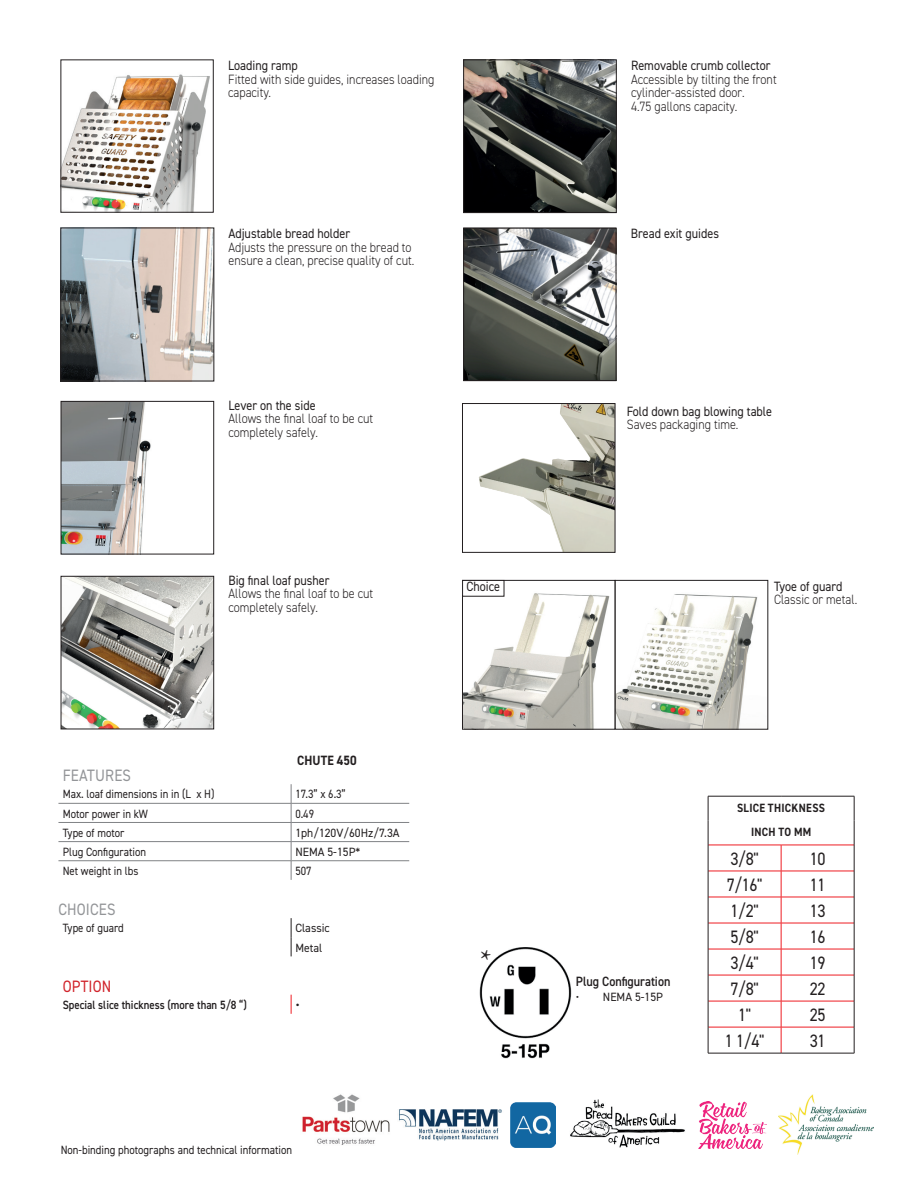
<style>
.page{position:relative;width:918px;height:1188px;background:#fff}
.page>*{position:absolute;margin:0;border:0;box-sizing:border-box;transform-origin:0 0}
.t1{font:28.5px "Minion Pro";color:#231f20}
.t2{font:18px "DIN2014";letter-spacing:-.025em;color:#231f20;scale:.9 1}
.t3{font:16.5px "DIN2014";letter-spacing:.01em;color:#939598;scale:.9 1}
.t4{font:16.5px "DIN2014";letter-spacing:.01em;color:#d1232a;scale:.9 1}
.t5{font:15px "DIN2014";color:#231f20}
.t6{font:300 13.5px/13.5px "DIN2014";color:#231f20;scale:.9 1}
.t7{font:13.5px "DIN2014";color:#231f20;scale:.9 1}
.t8{font:600 13.5px "DIN2014";color:#231f20;scale:.9 1}
.t9{font:700 13.5px "DIN2014";letter-spacing:.01em;color:#231f20;scale:.9 1}
.t10{font:12px "DIN2014";color:#231f20;scale:.9 1}
.t11{font:12px/19.2px "DIN2014";color:#231f20}
.t12{font:600 12px "DIN2014";color:#231f20;scale:.9 1}
.t13{font:700 12px/24.3px "DIN2014";letter-spacing:.025em;color:#231f20;text-align:center;scale:.9 1}
</style>
<div class="page">
<img style="left:464px;top:582px;width:294px;height:145px">
<div style="left:462px;top:580px;width:153px;height:149px;border:1px solid #231f20"></div>
<div style="left:615px;top:580px;width:153px;height:149px;border:1px solid #231f20"></div>
<img style="left:61px;top:59px;width:153px;height:154px">
<svg style="left:61px;top:401px;width:153px;height:153px"></svg>
<img style="left:63px;top:230px;width:149px;height:149px">
<div style="left:61px;top:228px;width:153px;height:153px;border:1px solid #231f20"></div>
<svg style="left:61px;top:576px;width:153px;height:153px"></svg>
<svg style="left:463px;top:59px;width:154px;height:154px"></svg>
<svg style="left:58px;top:784px;width:233px;height:230px"></svg>
<hr style="left:58px;top:803px;width:233px;height:1px;background:#808285">
<hr style="left:58px;top:841px;width:233px;height:1px;background:#808285">
<hr style="left:58px;top:860px;width:233px;height:1px;background:#808285">
<hr style="left:58px;top:822px;width:233px;height:1px;background:#808285">
<svg style="left:291px;top:784px;width:118px;height:230px"></svg>
<hr style="left:291px;top:822px;width:118px;height:1px;background:#808285">
<svg style="left:463px;top:228px;width:153px;height:153px"></svg>
<img style="left:479px;top:405px;width:134px;height:145px">
<div style="left:462px;top:403px;width:153px;height:149px;border:1px solid #231f20"></div>
<img style="left:479px;top:947px;width:93px;height:112px">
<hr style="left:708px;top:845px;width:73px;height:1px;background:#ee1d23">
<hr style="left:781px;top:845px;width:73px;height:1px;background:#ee1d23">
<hr style="left:708px;top:871px;width:73px;height:1px;background:#ee1d23">
<hr style="left:781px;top:871px;width:73px;height:1px;background:#ee1d23">
<hr style="left:708px;top:897px;width:73px;height:1px;background:#ee1d23">
<hr style="left:781px;top:897px;width:73px;height:1px;background:#ee1d23">
<hr style="left:708px;top:923px;width:73px;height:1px;background:#ee1d23">
<hr style="left:781px;top:923px;width:73px;height:1px;background:#ee1d23">
<hr style="left:708px;top:949px;width:73px;height:1px;background:#ee1d23">
<hr style="left:781px;top:949px;width:73px;height:1px;background:#ee1d23">
<hr style="left:708px;top:975px;width:73px;height:1px;background:#ee1d23">
<hr style="left:781px;top:975px;width:73px;height:1px;background:#ee1d23">
<hr style="left:708px;top:1001px;width:73px;height:1px;background:#ee1d23">
<hr style="left:781px;top:1001px;width:73px;height:1px;background:#ee1d23">
<hr style="left:708px;top:1027px;width:73px;height:1px;background:#ee1d23">
<hr style="left:781px;top:1027px;width:73px;height:1px;background:#ee1d23">
<svg style="left:781px;top:845px;width:1px;height:208px"></svg>
<hr style="left:708px;top:796px;width:73px;height:1px;background:#231f20">
<hr style="left:781px;top:796px;width:73px;height:1px;background:#231f20">
<svg style="left:708px;top:796px;width:1px;height:257px"></svg>
<svg style="left:854px;top:796px;width:1px;height:257px"></svg>
<hr style="left:708px;top:1053px;width:73px;height:1px;background:#231f20">
<hr style="left:781px;top:1053px;width:73px;height:1px;background:#231f20">
<img style="left:511px;top:1103px;width:44px;height:44px">
<img style="left:399px;top:1109px;width:103px;height:32px">
<img style="left:778px;top:1095px;width:95px;height:60px">
<img style="left:302px;top:1094px;width:88px;height:51px">
<img style="left:570px;top:1099px;width:115px;height:49px">
<img style="left:698px;top:1101px;width:68px;height:48px">
<div style="left:463px;top:580px;width:41px;height:16px;background:#fff"></div>
<div style="left:462px;top:580px;width:42px;height:16px;border:1px solid #231f20"></div>
<p class="t7" style="left:228px;top:57px;width:79px">Loading ramp</p>
<p class="t6" style="left:228px;top:72px;width:231px">Fitted with side guides, increases loading capacity.</p>
<p class="t7" style="left:631px;top:57px;width:156px">Removable crumb collector</p>
<p class="t6" style="left:631px;top:72px;width:163px">Accessible by tilting the front cylinder-assisted door.<br>4.75 gallons capacity.</p>
<p class="t7" style="left:228px;top:225px;width:137px">Adjustable bread holder</p>
<p class="t6" style="left:228px;top:241px;width:208px">Adjusts the pressure on the bread to ensure a clean, precise quality of cut.</p>
<p class="t7" style="left:631px;top:225px;width:99px">Bread exit guides</p>
<p class="t7" style="left:228px;top:397px;width:98px">Lever on the side</p>
<p class="t6" style="left:228px;top:412px;width:162px">Allows the final loaf to be cut completely safely.</p>
<p class="t7" style="left:627px;top:403px;width:163px">Fold down bag blowing table</p>
<p class="t6" style="left:627px;top:418px;width:126px">Saves packaging time.</p>
<p class="t7" style="left:228px;top:572px;width:114px">Big final loaf pusher</p>
<p class="t6" style="left:228px;top:587px;width:162px">Allows the final loaf to be cut completely safely.</p>
<p class="t7" style="left:466px;top:578px;width:39px">Choice</p>
<p class="t7" style="left:774px;top:578px;width:78px">Tyoe of guard</p>
<p class="t6" style="left:774px;top:593px;width:94px">Classic or metal.</p>
<p class="t9" style="left:297px;top:751px;width:68px">CHUTE 450</p>
<p class="t3" style="left:63px;top:765px;width:77px">FEATURES</p>
<p class="t10" style="left:63px;top:787px;width:170px">Max. loaf dimensions in in (L x H)</p>
<p class="t10" style="left:295px;top:787px;width:58px">17.3” x 6.3”</p>
<p class="t10" style="left:63px;top:806px;width:96px">Motor power in kW</p>
<p class="t10" style="left:295px;top:806px;width:22px">0.49</p>
<p class="t10" style="left:63px;top:825px;width:70px">Type of motor</p>
<p class="t11" style="left:295px;top:823px;width:106px">1ph/120V/60Hz/7.3A</p>
<p class="t10" style="left:63px;top:844px;width:94px">Plug Configuration</p>
<p class="t11" style="left:295px;top:842px;width:66px">NEMA 5-15P*</p>
<p class="t10" style="left:63px;top:863px;width:86px">Net weight in lbs</p>
<p class="t10" style="left:295px;top:863px;width:20px">507</p>
<p class="t3" style="left:59px;top:899px;width:65px">CHOICES</p>
<p class="t10" style="left:63px;top:921px;width:69px">Type of guard</p>
<p class="t11" style="left:295px;top:918px;width:36px">Classic<br>Metal</p>
<p class="t4" style="left:63px;top:976px;width:55px">OPTION</p>
<p class="t12" style="left:63px;top:997px;width:206px">Special slice thickness (more than 5/8 “)</p>
<p class="t5" style="left:295px;top:996px;width:6px">•</p>
<p class="t10" style="left:61px;top:1143px;width:259px">Non-binding photographs and technical information</p>
<h1 class="t1" style="left:480px;top:941px;width:13px">*</h1>
<p class="t8" style="left:576px;top:973px;width:107px">Plug Configuration</p>
<p class="t11" style="left:576px;top:987px;width:89px">• NEMA 5-15P</p>
<p class="t13" style="left:737px;top:795px;width:99px">SLICE THICKNESS<br>INCH TO MM</p>
<h2 class="t2" style="left:731px;top:848px;width:33px">3/8"</h2>
<h2 class="t2" style="left:810px;top:848px;width:19px">10</h2>
<h2 class="t2" style="left:727px;top:874px;width:41px">7/16"</h2>
<h2 class="t2" style="left:810px;top:874px;width:19px">11</h2>
<h2 class="t2" style="left:731px;top:900px;width:33px">1/2"</h2>
<h2 class="t2" style="left:810px;top:900px;width:19px">13</h2>
<h2 class="t2" style="left:731px;top:926px;width:33px">5/8"</h2>
<h2 class="t2" style="left:810px;top:926px;width:19px">16</h2>
<h2 class="t2" style="left:731px;top:952px;width:33px">3/4"</h2>
<h2 class="t2" style="left:810px;top:952px;width:19px">19</h2>
<h2 class="t2" style="left:731px;top:978px;width:33px">7/8"</h2>
<h2 class="t2" style="left:810px;top:978px;width:19px">22</h2>
<h2 class="t2" style="left:738px;top:1004px;width:16px">1"</h2>
<h2 class="t2" style="left:810px;top:1004px;width:19px">25</h2>
<h2 class="t2" style="left:725px;top:1030px;width:45px">1 1/4"</h2>
<h2 class="t2" style="left:810px;top:1030px;width:19px">31</h2>
</div>
